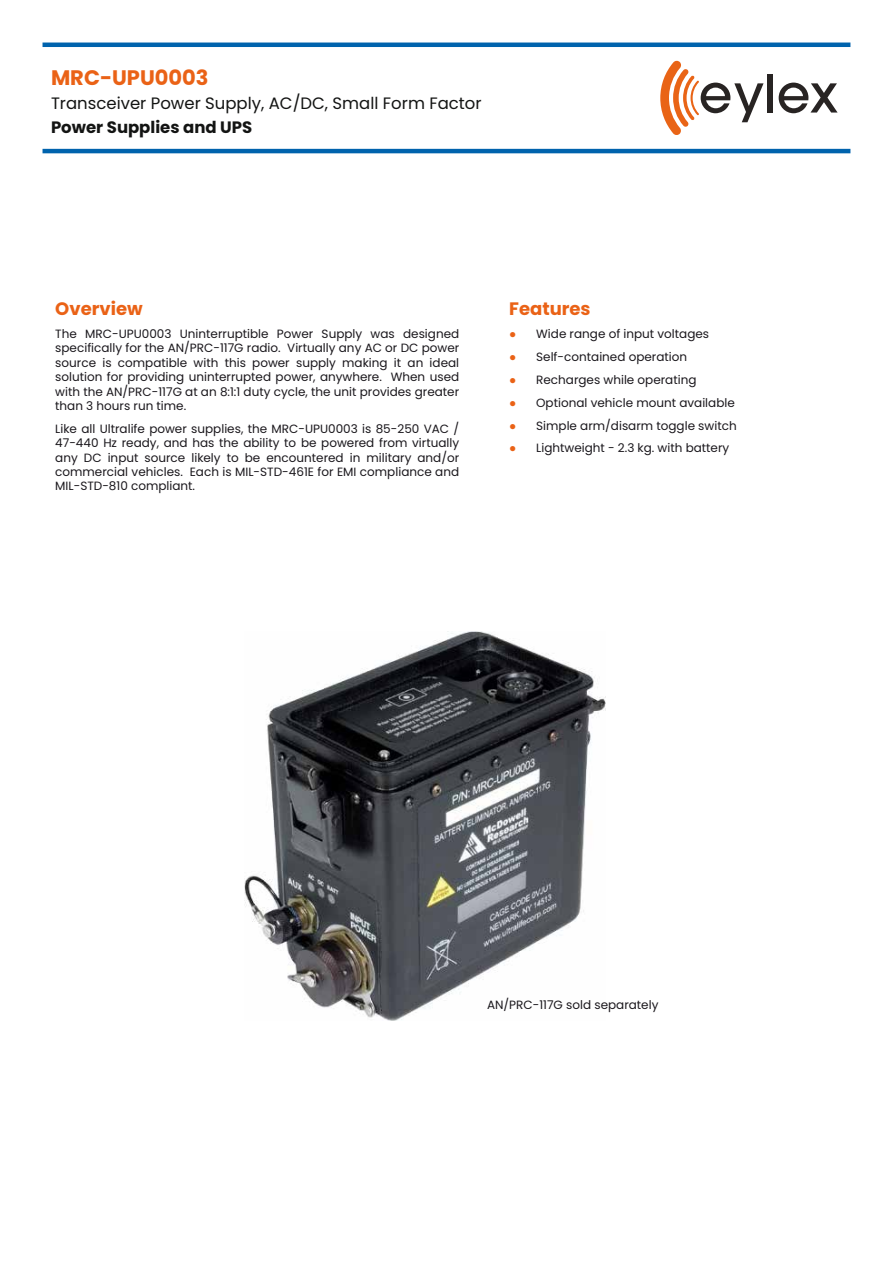
<style>
.page{position:relative;width:893px;height:1263px;background:#fff}
.page>*{position:absolute;margin:0;border:0;box-sizing:border-box;transform-origin:0 0}
.t1{font:700 21px "Poppins";color:#ea6216}
.t2{font:700 18px "Poppins";color:#ea6216}
.t3{font:16.5px "Poppins";color:#131413}
.t4{font:700 16.5px "Poppins";color:#131413}
.t5{font:12px/14.4px "Poppins";color:#1a171c;text-align:justify}
.s1{font-family:"Arial";color:#ea6216}
</style>
<div class="page">
<hr style="left:43px;top:43px;width:807px;height:4px;background:#0063ad">
<hr style="left:43px;top:149px;width:807px;height:4px;background:#0063ad">
<div style="left:768px;top:74px;width:5px;height:39px;background:#282423"></div>
<svg style="left:779px;top:83px;width:59px;height:30px"></svg>
<svg style="left:660px;top:60px;width:103px;height:75px"></svg>
<img style="left:244px;top:631px;width:362px;height:389px">
<h1 class="t1" style="left:51px;top:65px;width:159px">MRC-UPU0003</h1>
<h3 class="t3" style="left:51px;top:94px;width:432px">Transceiver Power Supply, AC/DC, Small Form Factor</h3>
<h3 class="t4" style="left:51px;top:118px;width:203px">Power Supplies and UPS</h3>
<h2 class="t2" style="left:55px;top:298px;width:89px">Overview</h2>
<p class="t5" style="left:55px;top:327px;width:405px">The MRC-UPU0003 Uninterruptible Power Supply was designed specifically for the AN/PRC-117G radio. Virtually any AC or DC power source is compatible with this power supply making it an ideal solution for providing uninterrupted power, anywhere. When used with the AN/PRC-117G at an 8:1:1 duty cycle, the unit provides greater than 3 hours run time.</p>
<p class="t5" style="left:55px;top:421px;width:405px">Like all Ultralife power supplies, the MRC-UPU0003 is 85-250 VAC / 47-440 Hz ready, and has the ability to be powered from virtually any DC input source likely to be encountered in military and/or commercial vehicles. Each is MIL-STD-461E for EMI compliance and MIL-STD-810 compliant.</p>
<h2 class="t2" style="left:509px;top:298px;width:83px">Features</h2>
<p class="t5" style="left:509px;top:327px;width:201px"><span class="s1">●</span> Wide range of input voltages</p>
<p class="t5" style="left:509px;top:349px;width:180px"><span class="s1">●</span> Self-contained operation</p>
<p class="t5" style="left:509px;top:372px;width:189px"><span class="s1">●</span> Recharges while operating</p>
<p class="t5" style="left:509px;top:395px;width:227px"><span class="s1">●</span> Optional vehicle mount available</p>
<p class="t5" style="left:509px;top:418px;width:229px"><span class="s1">●</span> Simple arm/disarm toggle switch</p>
<p class="t5" style="left:509px;top:441px;width:222px"><span class="s1">●</span> Lightweight - 2.3 kg. with battery</p>
<p class="t5" style="left:487px;top:998px;width:173px">AN/PRC-117G sold separately</p>
</div>
